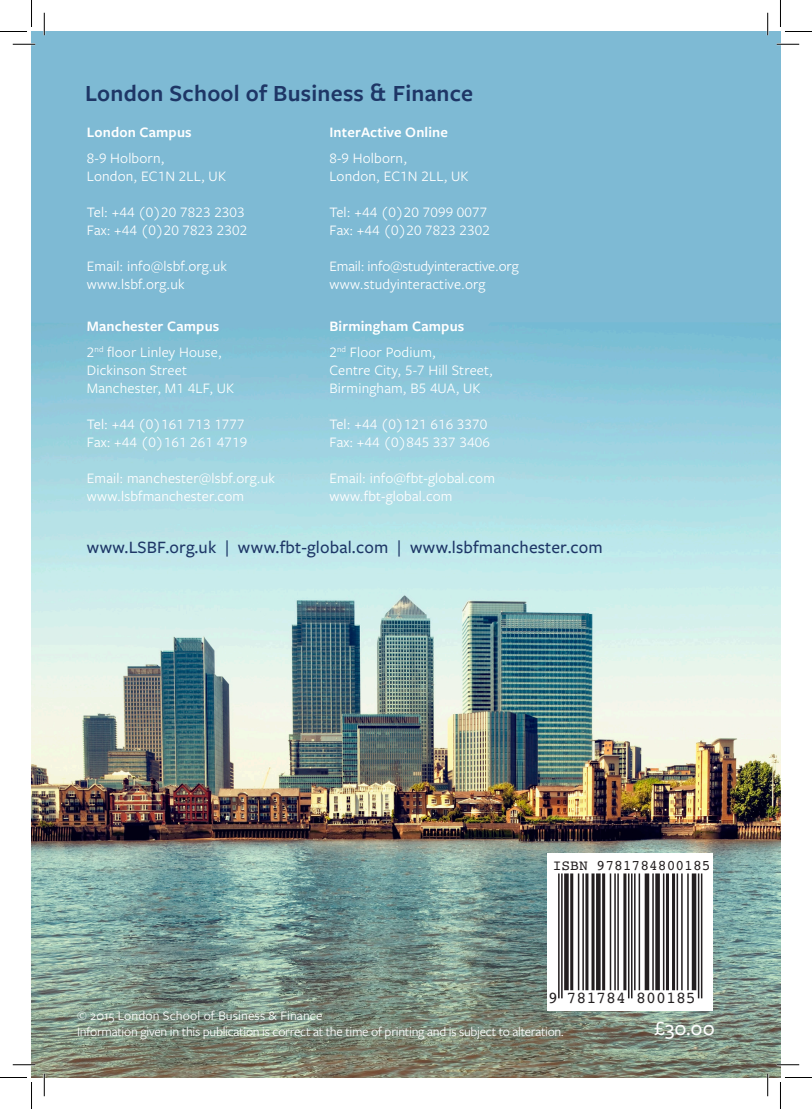
<style>
.page{position:relative;width:812px;height:1109px;background:#fff}
.page>*{position:absolute;margin:0;border:0;box-sizing:border-box;transform-origin:0 0}
.t1{font:600 24px "Freight Sans Pro";letter-spacing:.01em;color:#1e3666}
.t2{font:500 21px "Freight Sans Pro";color:#fff}
.t3{font:500 18px "Freight Sans Pro";letter-spacing:.01em;color:#1e3666}
.t4{font:16.5px "OCRB";color:#231f20}
.t5{font:15px/18px "Freight Sans Pro";letter-spacing:.01em;color:#fff}
.t6{font:600 15px "Freight Sans Pro";letter-spacing:.01em;color:#fff}
.t7{font:15px "Freight Sans Pro";letter-spacing:-.01em;color:#fff}
.t8{font:14.55px "OCRB";color:#231f20}
.t9{font:13.5px "Freight Sans Pro";letter-spacing:-.02em;color:#fff}
.t10{font:13.5px "Freight Sans Pro";letter-spacing:.01em;color:#fff}
.s1{font-family:"Trebuchet MS";font-weight:700}
</style>
<div class="page">
<img style="left:32px;top:32px;width:748px;height:1045px">
<svg style="left:546px;top:853px;width:166px;height:158px"></svg>
<hr style="left:558px;top:873px;width:1px;height:125px;background:#231f20">
<hr style="left:561px;top:873px;width:1px;height:125px;background:#231f20">
<svg style="left:564px;top:873px;width:4px;height:117px"></svg>
<hr style="left:570px;top:873px;width:3px;height:117px;background:#231f20">
<hr style="left:577px;top:873px;width:2px;height:117px;background:#231f20">
<hr style="left:582px;top:873px;width:1px;height:117px;background:#231f20">
<hr style="left:585px;top:873px;width:3px;height:117px;background:#231f20">
<hr style="left:591px;top:873px;width:3px;height:117px;background:#231f20">
<svg style="left:596px;top:873px;width:4px;height:117px"></svg>
<hr style="left:602px;top:873px;width:3px;height:117px;background:#231f20">
<hr style="left:609px;top:873px;width:2px;height:117px;background:#231f20">
<hr style="left:614px;top:873px;width:1px;height:117px;background:#231f20">
<hr style="left:617px;top:873px;width:1px;height:117px;background:#231f20">
<hr style="left:623px;top:873px;width:3px;height:117px;background:#231f20">
<hr style="left:627px;top:873px;width:2px;height:125px;background:#231f20">
<hr style="left:631px;top:873px;width:1px;height:125px;background:#231f20">
<hr style="left:634px;top:873px;width:1px;height:117px;background:#231f20">
<hr style="left:638px;top:873px;width:2px;height:117px;background:#231f20">
<div style="left:644px;top:873px;width:5px;height:117px;background:#231f20"></div>
<hr style="left:652px;top:873px;width:1px;height:117px;background:#231f20">
<svg style="left:655px;top:873px;width:4px;height:117px"></svg>
<hr style="left:662px;top:873px;width:2px;height:117px;background:#231f20">
<hr style="left:665px;top:873px;width:3px;height:117px;background:#231f20">
<svg style="left:671px;top:873px;width:4px;height:117px"></svg>
<hr style="left:676px;top:873px;width:2px;height:117px;background:#231f20">
<hr style="left:681px;top:873px;width:1px;height:117px;background:#231f20">
<hr style="left:687px;top:873px;width:1px;height:117px;background:#231f20">
<div style="left:691px;top:873px;width:5px;height:117px;background:#231f20"></div>
<hr style="left:697px;top:873px;width:2px;height:125px;background:#231f20">
<hr style="left:700px;top:873px;width:2px;height:125px;background:#231f20">
<hr style="left:13px;top:43px;width:22px;height:2px;background:#fff">
<hr style="left:776px;top:43px;width:23px;height:2px;background:#fff">
<hr style="left:13px;top:1064px;width:22px;height:2px;background:#fff">
<hr style="left:776px;top:1064px;width:23px;height:2px;background:#fff">
<hr style="left:43px;top:13px;width:2px;height:22px;background:#fff">
<hr style="left:43px;top:1074px;width:2px;height:22px;background:#fff">
<hr style="left:766px;top:13px;width:2px;height:22px;background:#fff">
<hr style="left:766px;top:1074px;width:2px;height:22px;background:#fff">
<svg style="left:13px;top:44px;width:22px;height:1px"></svg>
<svg style="left:776px;top:44px;width:23px;height:1px"></svg>
<svg style="left:13px;top:1064px;width:22px;height:1px"></svg>
<svg style="left:776px;top:1064px;width:23px;height:1px"></svg>
<svg style="left:44px;top:13px;width:1px;height:22px"></svg>
<svg style="left:44px;top:1074px;width:1px;height:22px"></svg>
<svg style="left:767px;top:13px;width:1px;height:22px"></svg>
<svg style="left:767px;top:1074px;width:1px;height:22px"></svg>
<svg style="left:0;top:0;width:32px;height:32px"></svg>
<svg style="left:0;top:1077px;width:32px;height:32px"></svg>
<svg style="left:780px;top:0;width:31px;height:32px"></svg>
<svg style="left:780px;top:1077px;width:31px;height:32px"></svg>
<p class="t1" style="left:85px;top:77px;width:389px">London School of Business <span class="s1">&amp;</span> Finance</p>
<p class="t6" style="left:87px;top:121px;width:106px">London Campus</p>
<p class="t5" style="left:87px;top:149px;width:79px">8-9 Holborn,</p>
<p class="t5" style="left:87px;top:167px;width:141px">London, EC1N 2LL, UK</p>
<p class="t5" style="left:87px;top:203px;width:159px">Tel: +44 (0)20 7823 2303</p>
<p class="t5" style="left:87px;top:221px;width:162px">Fax: +44 (0)20 7823 2302</p>
<p class="t5" style="left:87px;top:257px;width:141px">Email: info@lsbf.org.uk</p>
<p class="t5" style="left:87px;top:275px;width:99px">www.lsbf.org.uk</p>
<p class="t6" style="left:87px;top:316px;width:134px">Manchester Campus</p>
<p class="t5" style="left:87px;top:343px;width:136px">2<sup>nd</sup> floor Linley House,</p>
<p class="t5" style="left:87px;top:361px;width:102px">Dickinson Street</p>
<p class="t5" style="left:87px;top:379px;width:149px">Manchester, M1 4LF, UK</p>
<p class="t5" style="left:87px;top:415px;width:159px">Tel: +44 (0)161 713 1777</p>
<p class="t5" style="left:87px;top:433px;width:162px">Fax: +44 (0)161 261 4719</p>
<p class="t5" style="left:87px;top:469px;width:189px">Email: manchester@lsbf.org.uk www.lsbfmanchester.com</p>
<p class="t6" style="left:329px;top:121px;width:120px">InterActive Online</p>
<p class="t5" style="left:329px;top:149px;width:79px">8-9 Holborn,</p>
<p class="t5" style="left:329px;top:167px;width:141px">London, EC1N 2LL, UK</p>
<p class="t5" style="left:329px;top:203px;width:159px">Tel: +44 (0)20 7099 0077</p>
<p class="t5" style="left:329px;top:221px;width:162px">Fax: +44 (0)20 7823 2302</p>
<p class="t7" style="left:329px;top:256px;width:191px">Email: info@studyinteractive.org</p>
<p class="t5" style="left:329px;top:275px;width:158px">www.studyinteractive.org</p>
<p class="t6" style="left:329px;top:316px;width:136px">Birmingham Campus</p>
<p class="t5" style="left:329px;top:343px;width:108px">2<sup>nd</sup> Floor Podium,</p>
<p class="t5" style="left:329px;top:361px;width:165px">Centre City, 5-7 Hill Street,</p>
<p class="t5" style="left:329px;top:379px;width:153px">Birmingham, B5 4UA, UK</p>
<p class="t5" style="left:329px;top:415px;width:159px">Tel: +44 (0)121 616 3370</p>
<p class="t5" style="left:329px;top:433px;width:162px">Fax: +44 (0)845 337 3406</p>
<p class="t5" style="left:329px;top:469px;width:167px">Email: info@fbt-global.com</p>
<p class="t5" style="left:329px;top:487px;width:125px">www.fbt-global.com</p>
<p class="t3" style="left:87px;top:535px;width:517px">www.LSBF.org.uk | www.fbt-global.com | www.lsbfmanchester.com</p>
<p class="t8" style="left:552px;top:854px;width:159px">ISBN 9781784800185</p>
<p class="t4" style="left:548px;top:985px;width:149px">9 781784 800185</p>
<p class="t10" style="left:77px;top:1007px;width:247px">© 2015 London School of Business &amp; Finance</p>
<p class="t9" style="left:77px;top:1023px;width:488px">Information given in this publication is correct at the time of printing and is subject to alteration.</p>
<p class="t2" style="left:654px;top:1014px;width:62px">£30.00</p>
</div>
